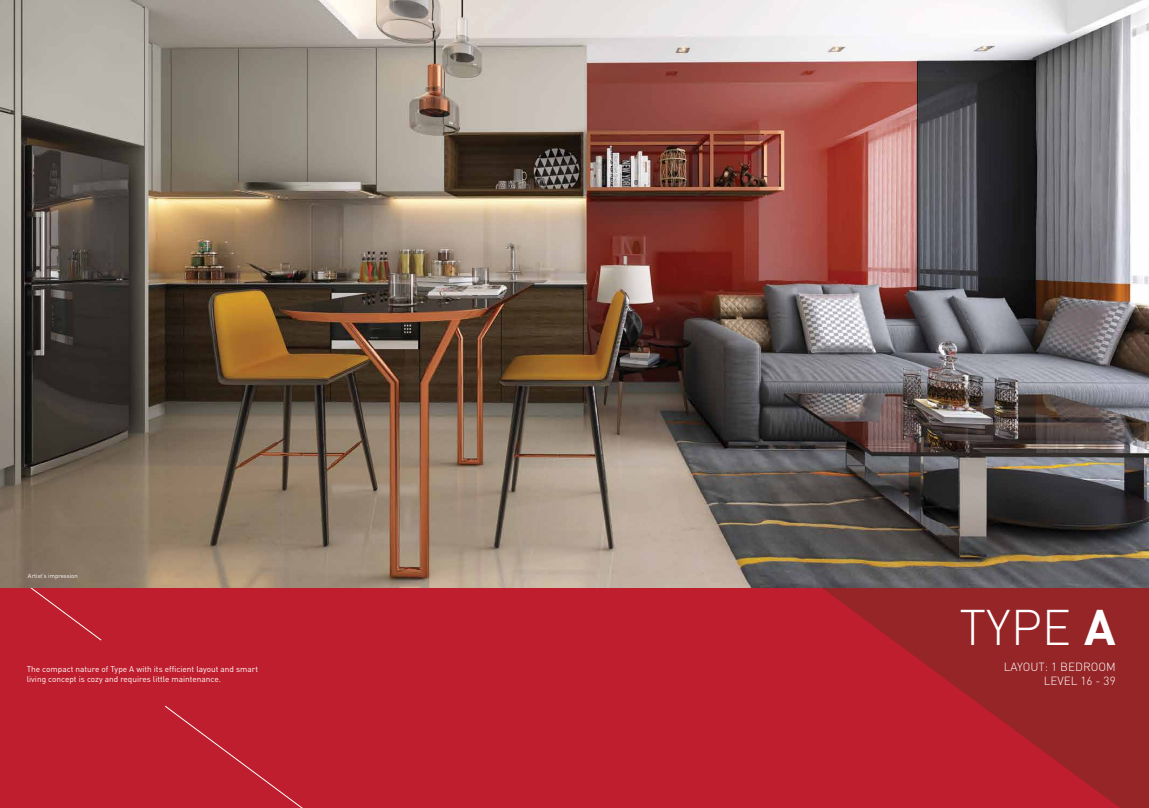
<style>
.page{position:relative;width:1149px;height:808px;background:#fff}
.page>*{position:absolute;margin:0;border:0;box-sizing:border-box;transform-origin:0 0}
.t1{font:300 49.43px "DIN Pro";color:#fff}
.t2{font:300 11.7px/14.1px "DIN Pro";color:#fff;text-align:right}
.t3{font:8.25px/9.9px "DIN Pro";color:#fff}
.t4{font:6px "DIN Pro";color:#fff}
.s1{font-weight:700}
</style>
<div class="page">
<div style="left:0;top:0;width:1148px;height:808px;background:#be1e2d"></div>
<svg style="left:165px;top:705px;width:138px;height:103px"></svg>
<svg style="left:30px;top:588px;width:72px;height:53px"></svg>
<svg style="left:822px;top:588px;width:326px;height:220px;fill:#952527"></svg>
<img style="left:0;top:0;width:1148px;height:588px">
<p class="t4" style="left:28px;top:571px;width:51px">Artist’s impression</p>
<p class="t3" style="left:27px;top:663px;width:233px">The compact nature of Type A with its efficient layout and smart living concept is cozy and requires little maintenance.</p>
<h1 class="t1" style="left:959px;top:593px;width:157px">TYPE <span class="s1">A</span></h1>
<h2 class="t2" style="left:1003px;top:659px;width:113px">LAYOUT: 1 BEDROOM<br>LEVEL 16 - 39</h2>
</div>
